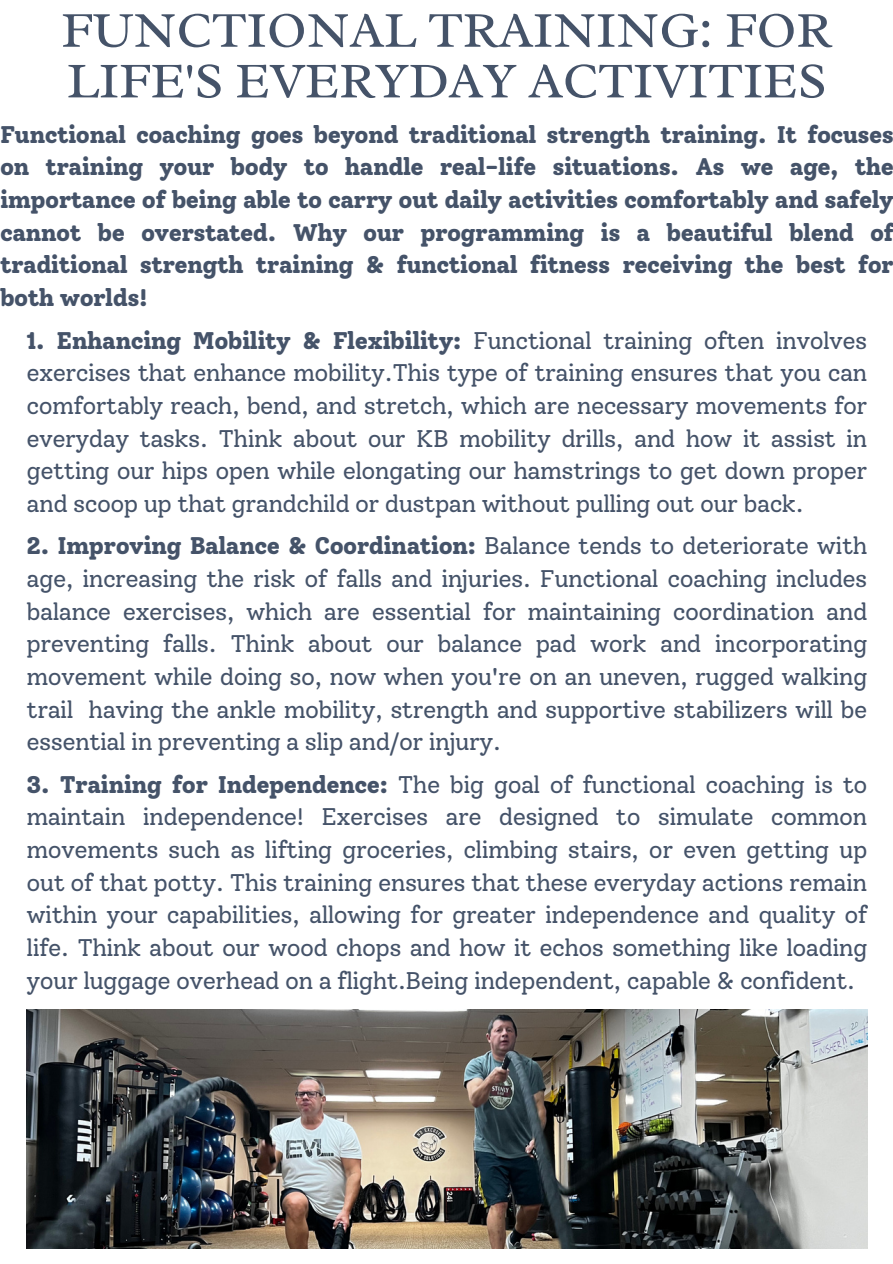
<style>
.page{position:relative;width:893px;height:1264px;background:#fff}
.page>*{position:absolute;margin:0;border:0;box-sizing:border-box;transform-origin:0 0}
.t1{font:51px/50.7px "Radley";color:#455369}
.t2{font:24px/32.7px "Solway";letter-spacing:-.025em;color:#455369;text-align:justify}
.t3{font:800 24px/32.7px "Solway";letter-spacing:-.025em;color:#455369;text-align:justify}
.s1{font-weight:800}
</style>
<div class="page">
<img style="left:27px;top:1009px;width:840px;height:239px">
<p class="t1" style="left:61px;top:4px;width:772px">FUNCTIONAL TRAINING: FOR<br>LIFE'S EVERYDAY ACTIVITIES</p>
<p class="t3" style="left:0;top:118px;width:895px">Functional coaching goes beyond traditional strength training. It focuses on training your body to handle real-life situations. As we age, the importance of being able to carry out daily activities comfortably and safely cannot be overstated. Why our programming is a beautiful blend of traditional strength training &amp; functional fitness receiving the best for both worlds!</p>
<p class="t2" style="left:27px;top:324px;width:842px"><span class="s1">1. Enhancing Mobility &amp; Flexibility:</span> Functional training often involves exercises that enhance mobility.This type of training ensures that you can comfortably reach, bend, and stretch, which are necessary movements for everyday tasks. Think about our KB mobility drills, and how it assist in getting our hips open while elongating our hamstrings to get down proper and scoop up that grandchild or dustpan without pulling out our back.</p>
<p class="t2" style="left:27px;top:529px;width:842px"><span class="s1">2. Improving Balance &amp; Coordination:</span> Balance tends to deteriorate with age, increasing the risk of falls and injuries. Functional coaching includes balance exercises, which are essential for maintaining coordination and preventing falls. Think about our balance pad work and incorporating movement while doing so, now when you're on an uneven, rugged walking trail having the ankle mobility, strength and supportive stabilizers will be essential in preventing a slip and/or injury.</p>
<p class="t2" style="left:27px;top:768px;width:842px"><span class="s1">3. Training for Independence:</span> The big goal of functional coaching is to maintain independence! Exercises are designed to simulate common movements such as lifting groceries, climbing stairs, or even getting up out of that potty. This training ensures that these everyday actions remain within your capabilities, allowing for greater independence and quality of life. Think about our wood chops and how it echos something like loading your luggage overhead on a flight.Being independent, capable &amp; confident.</p>
</div>
